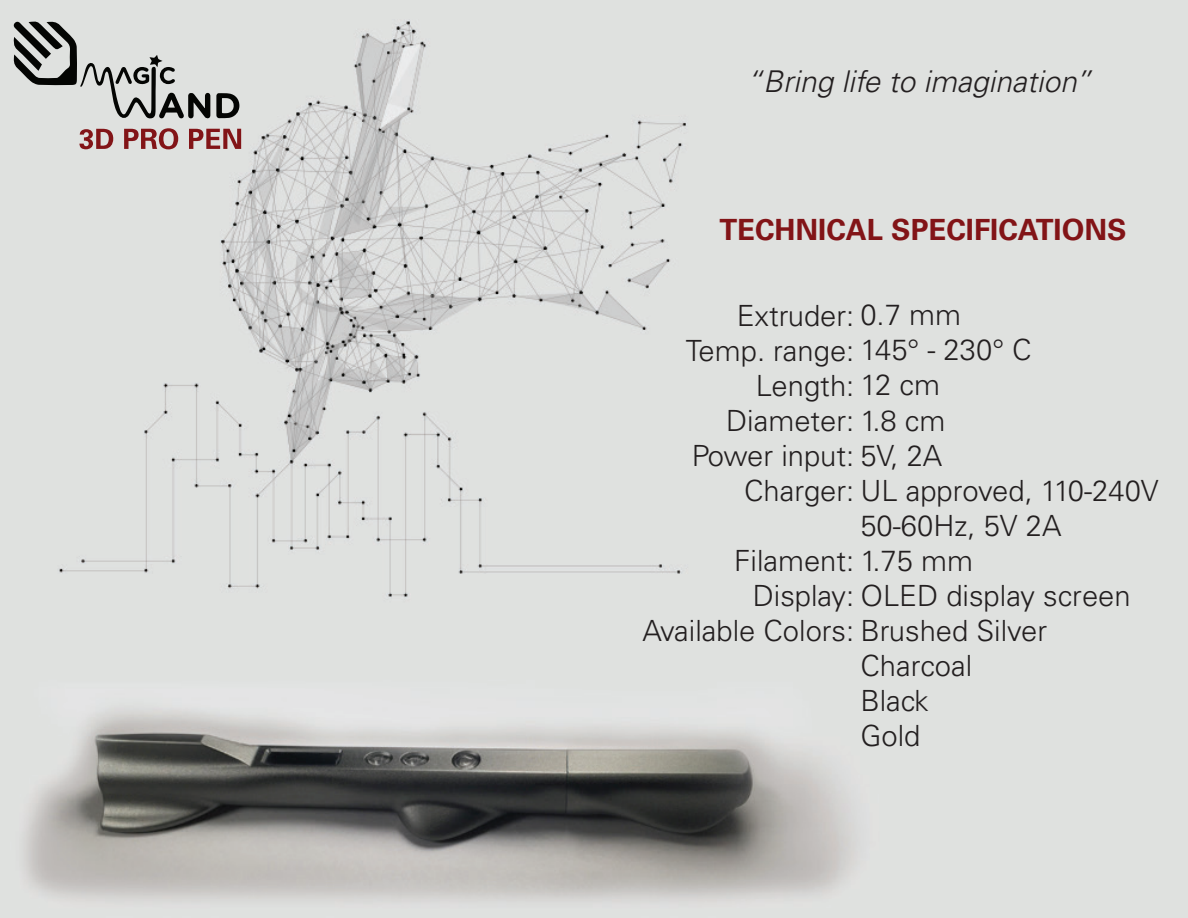
<style>
.page{position:relative;width:1188px;height:918px;background:#fff}
.page>*{position:absolute;margin:0;border:0;box-sizing:border-box;transform-origin:0 0}
.t1{font:italic 300 30px "Univers LT Std";color:#231f20}
.t2{font:300 29.25px/35.1px "Univers LT Std";color:#231f20}
.t3{font:700 29.25px "Univers LT Std";color:#821417}
</style>
<div class="page">
<img style="left:0;top:0;width:1188px;height:917px">
<svg style="left:216px;top:93px;width:24px;height:25px"></svg>
<svg style="left:13px;top:21px;width:197px;height:98px;background:#b5b6b4"></svg>
<svg style="left:79px;top:129px;width:34px;height:20px"></svg>
<svg style="left:124px;top:128px;width:54px;height:21px"></svg>
<svg style="left:189px;top:129px;width:52px;height:20px"></svg>
<p class="t1" style="left:746px;top:63px;width:346px">“Bring life to imagination”</p>
<p class="t3" style="left:719px;top:213px;width:409px">TECHNICAL SPECIFICATIONS</p>
<p class="t2" style="left:737px;top:298px;width:226px">Extruder: 0.7 mm</p>
<p class="t2" style="left:686px;top:333px;width:347px">Temp. range: 145° - 230° C</p>
<p class="t2" style="left:756px;top:368px;width:186px">Length: 12 cm</p>
<p class="t2" style="left:726px;top:403px;width:221px">Diameter: 1.8 cm</p>
<p class="t2" style="left:692px;top:438px;width:252px">Power input: 5V, 2A</p>
<p class="t2" style="left:744px;top:473px;width:416px">Charger: UL approved, 110-240V</p>
<p class="t2" style="left:860px;top:508px;width:203px">50-60Hz, 5V 2A</p>
<p class="t2" style="left:734px;top:543px;width:240px">Filament: 1.75 mm</p>
<p class="t2" style="left:753px;top:578px;width:379px">Display: OLED display screen</p>
<p class="t2" style="left:642px;top:613px;width:406px">Available Colors: Brushed Silver</p>
<p class="t2" style="left:860px;top:648px;width:113px">Charcoal<br>Black<br>Gold</p>
</div>
